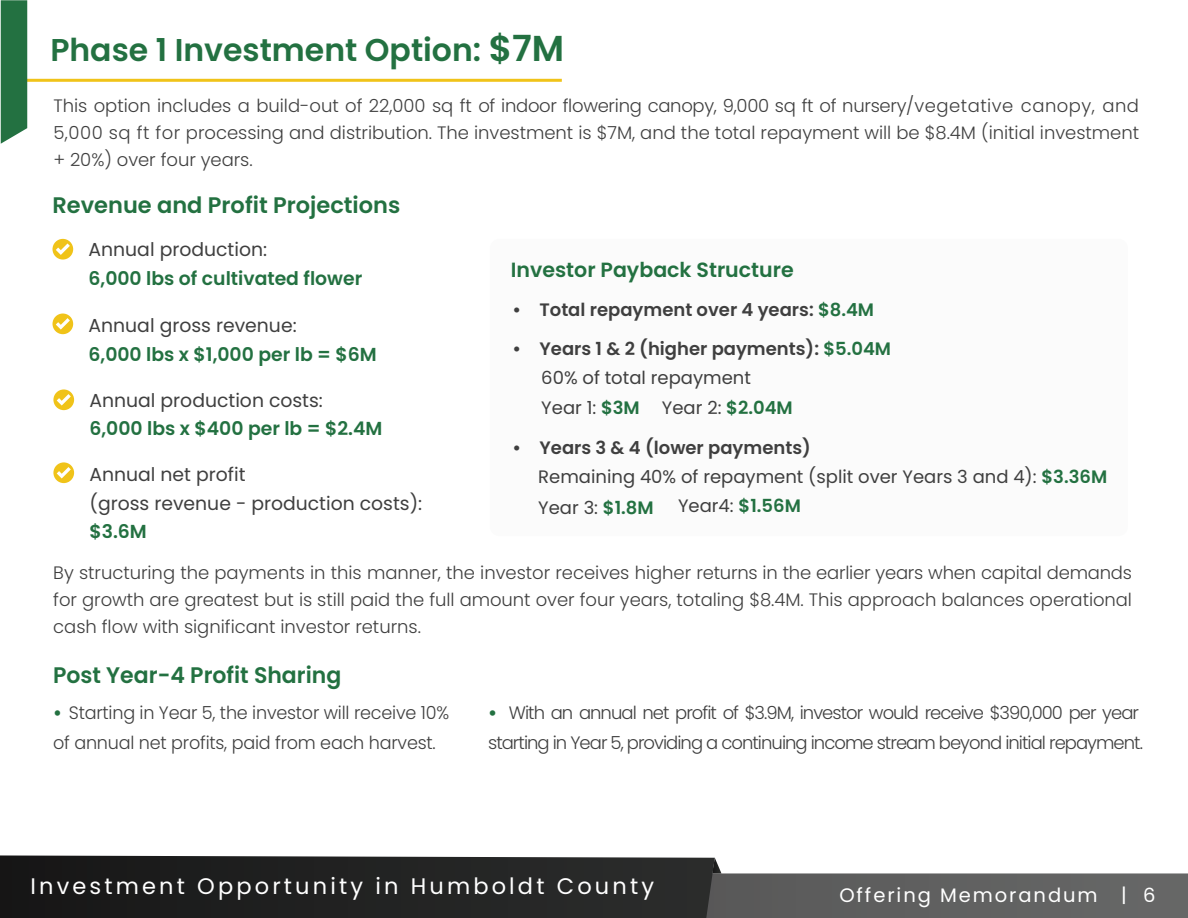
<style>
.page{position:relative;width:1188px;height:918px;background:#fff}
.page>*{position:absolute;margin:0;border:0;box-sizing:border-box;transform-origin:0 0}
.t1{font:600 31.5px "Poppins";color:#237141}
.t2{font:600 22.5px "Poppins";color:#237141}
.t3{font:22.5px "Poppins";letter-spacing:.14em;color:#fff}
.t4{font:600 20.55px "Poppins";color:#237141}
.t5{font:19.5px "Poppins";letter-spacing:.1em;color:#fff}
.t6{font:18.75px/28.2px "Poppins";color:#3f3f3f}
.t7{font:600 18.75px "Poppins";color:#237141}
.t8{font:300 18px/27px "Poppins";letter-spacing:-.01em;color:#3f3f3f;text-align:justify}
.t9{font:18px/29.4px "Poppins";color:#3f3f3f}
.t10{font:300 18px/30px "Poppins";letter-spacing:-.055em;color:#3f3f3f}
.t11{font:600 18px "Poppins";color:#3f3f3f}
.s1{font-size:36px}
.s2{color:#237141}
.s3{font-weight:600}
.s4{font-weight:600;color:#237141}
.s5{font-weight:700;color:#237141}
</style>
<div class="page">
<hr style="left:20px;top:79px;width:542px;height:3px;background:#f0c319">
<div style="left:1px;top:0;width:26px;height:144px;background:#237141"></div>
<div style="left:490px;top:239px;width:638px;height:297px;background:#f9fafa;border-radius:9px"></div>
<svg style="left:715px;top:858px;width:6px;height:15px"></svg>
<div style="left:682px;top:873px;width:506px;height:45px;background:#606161"></div>
<svg style="left:0;top:855px;width:715px;height:63px;background:#262626"></svg>
<div style="left:53px;top:239px;width:20px;height:21px;background:#f0c319;border-radius:50%"></div>
<svg style="left:56px;top:243px;width:14px;height:12px"></svg>
<div style="left:53px;top:314px;width:20px;height:20px;background:#f0c319;border-radius:50%"></div>
<svg style="left:56px;top:318px;width:14px;height:12px"></svg>
<div style="left:53px;top:389px;width:21px;height:21px;background:#f0c319;border-radius:50%"></div>
<svg style="left:57px;top:394px;width:14px;height:12px"></svg>
<div style="left:53px;top:462px;width:21px;height:21px;background:#f0c319;border-radius:50%"></div>
<svg style="left:57px;top:467px;width:14px;height:11px"></svg>
<h1 class="t1" style="left:50px;top:32px;width:515px">Phase 1 Investment Option: <span class="s1">$7M</span></h1>
<p class="t8" style="left:53px;top:93px;width:1087px">This option includes a build-out of 22,000 sq ft of indoor flowering canopy, 9,000 sq ft of nursery/vegetative canopy, and 5,000 sq ft for processing and distribution. The investment is $7M, and the total repayment will be $8.4M (initial investment + 20%) over four years.</p>
<p class="t2" style="left:53px;top:192px;width:349px">Revenue and Profit Projections</p>
<p class="t6" style="left:89px;top:236px;width:180px">Annual production:</p>
<p class="t7" style="left:89px;top:267px;width:275px">6,000 lbs of cultivated flower</p>
<p class="t6" style="left:89px;top:312px;width:210px">Annual gross revenue:</p>
<p class="t7" style="left:89px;top:343px;width:290px">6,000 lbs x $1,000 per lb = $6M</p>
<p class="t6" style="left:89px;top:386px;width:235px">Annual production costs:</p>
<p class="t7" style="left:89px;top:418px;width:295px">6,000 lbs x $400 per lb = $2.4M</p>
<p class="t6" style="left:89px;top:461px;width:334px">Annual net profit<br>(gross revenue - production costs):</p>
<p class="t7" style="left:89px;top:520px;width:59px">$3.6M</p>
<p class="t4" style="left:511px;top:258px;width:285px">Investor Payback Structure</p>
<p class="t11" style="left:512px;top:299px;width:363px">• Total repayment over 4 years: <span class="s2">$8.4M</span></p>
<p class="t9" style="left:541px;top:334px;width:351px;text-indent:-29px"><span class="s3">• Years 1 &amp; 2 (higher payments):</span> <span class="s4">$5.04M<br></span>60% of total repayment<br>Year 1: <span class="s4">$3M</span> Year 2: <span class="s4">$2.04M</span></p>
<p class="t9" style="left:538px;top:433px;width:570px;line-height:29px;text-indent:-26px"><span class="s3">• Years 3 &amp; 4 (lower payments)<br></span>Remaining 40% of repayment (split over Years 3 and 4): <span class="s4">$3.36M</span></p>
<p class="t9" style="left:538px;top:493px;width:117px">Year 3: <span class="s4">$1.8M</span></p>
<p class="t9" style="left:678px;top:491px;width:124px">Year4: <span class="s4">$1.56M</span></p>
<p class="t8" style="left:53px;top:559px;width:1080px">By structuring the payments in this manner, the investor receives higher returns in the earlier years when capital demands for growth are greatest but is still paid the full amount over four years, totaling $8.4M. This approach balances operational cash flow with significant investor returns.</p>
<p class="t2" style="left:53px;top:662px;width:290px">Post Year-4 Profit Sharing</p>
<p class="t8" style="left:53px;top:698px;width:397px;line-height:30px"><span class="s5">•</span> Starting in Year 5, the investor will receive 10% of annual net profits, paid from each harvest.</p>
<p class="t10" style="left:488px;top:698px;width:656px"><span class="s5">•</span> With an annual net profit of $3.9M, investor would receive $390,000 per year starting in Year 5, providing a continuing income stream beyond initial repayment.</p>
<p class="t3" style="left:31px;top:873px;width:625px">Investment Opportunity in Humboldt County</p>
<p class="t5" style="left:839px;top:884px;width:318px">Offering Memorandum | 6</p>
</div>
